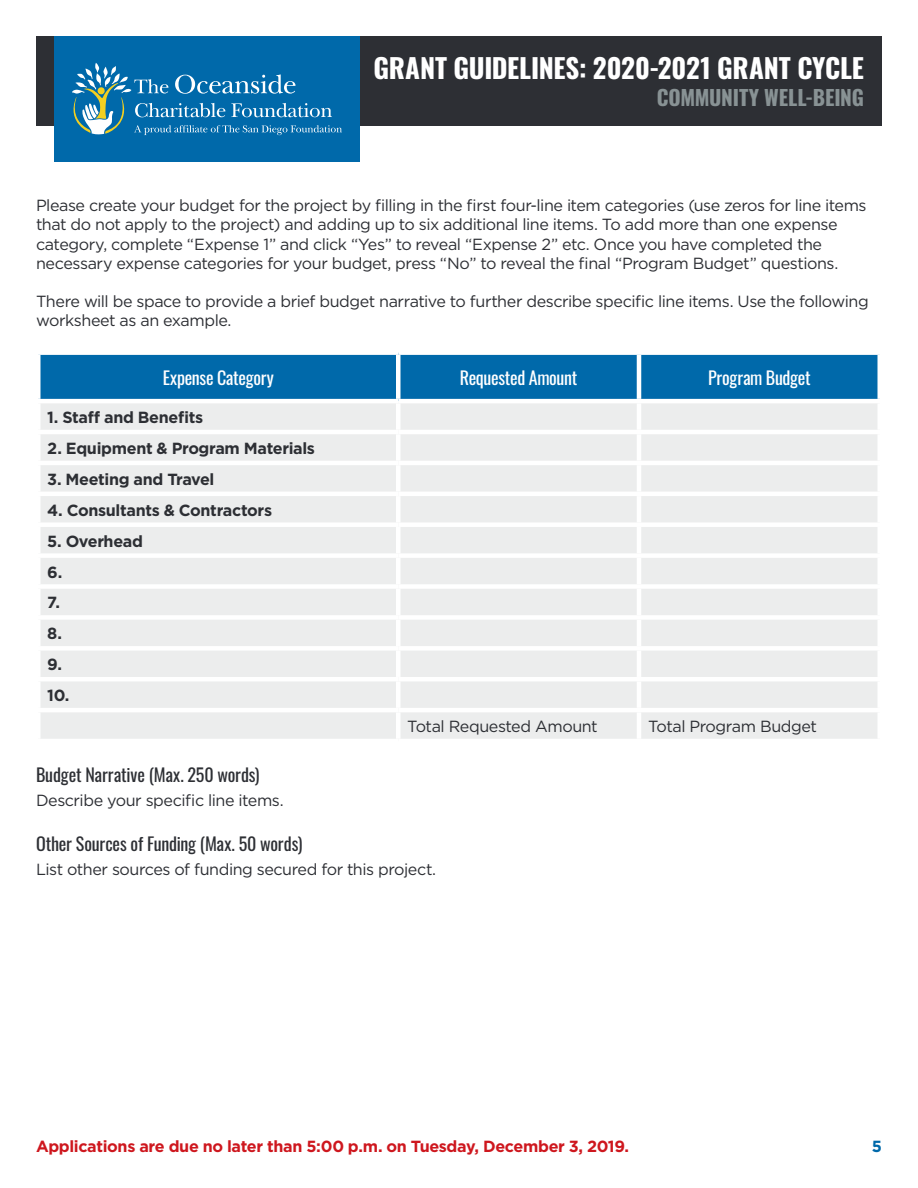
<style>
.page{position:relative;width:918px;height:1188px;background:#fff}
.page>*{position:absolute;margin:0;border:0;box-sizing:border-box;transform-origin:0 0}
.t1{font:700 27px "Oswald";letter-spacing:-.005em;color:#fff}
.t2{font:700 21px "Oswald";letter-spacing:-.01em;color:#889294}
.t3{font:18px "Oswald";letter-spacing:-.01em;color:#2d2f34}
.t4{font:18px "Oswald";letter-spacing:-.02em;color:#fff}
.t5{font:16.2px/19.5px "Gotham";letter-spacing:-.025em;color:#2d2f34}
.t6{font:700 16.2px/30.9px "Gotham";letter-spacing:-.02em;color:#2d2f34}
.t7{font:700 16.2px "Gotham";letter-spacing:-.02em;color:#ce171e}
.t8{font:700 16.2px "Gotham";color:#0069aa}
</style>
<div class="page">
<div style="left:36px;top:36px;width:846px;height:89px;background:#2d2f34"></div>
<div style="left:54px;top:36px;width:306px;height:126px;background:#0069aa"></div>
<svg style="left:72px;top:63px;width:270px;height:72px"></svg>
<div style="left:40px;top:355px;width:838px;height:44px;background:#0069aa"></div>
<div style="left:41px;top:403px;width:836px;height:336px;background:#eceded"></div>
<hr style="left:396px;top:434px;width:4px;height:27px;background:#fff">
<hr style="left:396px;top:465px;width:4px;height:27px;background:#fff">
<hr style="left:396px;top:496px;width:4px;height:26px;background:#fff">
<hr style="left:396px;top:527px;width:4px;height:26px;background:#fff">
<hr style="left:396px;top:558px;width:4px;height:26px;background:#fff">
<hr style="left:396px;top:589px;width:4px;height:26px;background:#fff">
<hr style="left:396px;top:620px;width:4px;height:26px;background:#fff">
<hr style="left:396px;top:651px;width:4px;height:26px;background:#fff">
<hr style="left:396px;top:681px;width:4px;height:27px;background:#fff">
<hr style="left:396px;top:712px;width:4px;height:27px;background:#fff">
<hr style="left:396px;top:355px;width:4px;height:44px;background:#fff">
<hr style="left:637px;top:403px;width:4px;height:27px;background:#fff">
<hr style="left:637px;top:434px;width:4px;height:27px;background:#fff">
<hr style="left:36px;top:461px;width:362px;height:4px;background:#fff">
<hr style="left:398px;top:461px;width:241px;height:4px;background:#fff">
<hr style="left:639px;top:461px;width:243px;height:4px;background:#fff">
<hr style="left:637px;top:465px;width:4px;height:27px;background:#fff">
<hr style="left:36px;top:492px;width:362px;height:4px;background:#fff">
<hr style="left:398px;top:492px;width:241px;height:4px;background:#fff">
<hr style="left:639px;top:492px;width:243px;height:4px;background:#fff">
<hr style="left:637px;top:496px;width:4px;height:26px;background:#fff">
<div style="left:36px;top:522px;width:362px;height:5px;background:#fff"></div>
<div style="left:398px;top:522px;width:241px;height:5px;background:#fff"></div>
<div style="left:639px;top:522px;width:243px;height:5px;background:#fff"></div>
<hr style="left:637px;top:527px;width:4px;height:26px;background:#fff">
<div style="left:36px;top:553px;width:362px;height:5px;background:#fff"></div>
<div style="left:398px;top:553px;width:241px;height:5px;background:#fff"></div>
<div style="left:639px;top:553px;width:243px;height:5px;background:#fff"></div>
<hr style="left:637px;top:558px;width:4px;height:26px;background:#fff">
<div style="left:36px;top:584px;width:362px;height:5px;background:#fff"></div>
<div style="left:398px;top:584px;width:241px;height:5px;background:#fff"></div>
<div style="left:639px;top:584px;width:243px;height:5px;background:#fff"></div>
<hr style="left:637px;top:589px;width:4px;height:26px;background:#fff">
<div style="left:36px;top:615px;width:362px;height:5px;background:#fff"></div>
<div style="left:398px;top:615px;width:241px;height:5px;background:#fff"></div>
<div style="left:639px;top:615px;width:243px;height:5px;background:#fff"></div>
<hr style="left:637px;top:620px;width:4px;height:26px;background:#fff">
<div style="left:36px;top:646px;width:362px;height:5px;background:#fff"></div>
<div style="left:398px;top:646px;width:241px;height:5px;background:#fff"></div>
<div style="left:639px;top:646px;width:243px;height:5px;background:#fff"></div>
<hr style="left:637px;top:651px;width:4px;height:26px;background:#fff">
<hr style="left:36px;top:677px;width:362px;height:4px;background:#fff">
<hr style="left:398px;top:677px;width:241px;height:4px;background:#fff">
<hr style="left:639px;top:677px;width:243px;height:4px;background:#fff">
<hr style="left:637px;top:681px;width:4px;height:27px;background:#fff">
<hr style="left:637px;top:712px;width:4px;height:27px;background:#fff">
<hr style="left:637px;top:355px;width:4px;height:44px;background:#fff">
<hr style="left:396px;top:403px;width:4px;height:27px;background:#fff">
<hr style="left:36px;top:430px;width:362px;height:4px;background:#fff">
<hr style="left:398px;top:430px;width:241px;height:4px;background:#fff">
<hr style="left:639px;top:430px;width:243px;height:4px;background:#fff">
<hr style="left:36px;top:708px;width:362px;height:4px;background:#fff">
<hr style="left:398px;top:708px;width:241px;height:4px;background:#fff">
<hr style="left:639px;top:708px;width:243px;height:4px;background:#fff">
<h1 class="t1" style="left:374px;top:54px;width:492px">GRANT GUIDELINES: 2020-2021 GRANT CYCLE</h1>
<p class="t2" style="left:657px;top:86px;width:209px">COMMUNITY WELL-BEING</p>
<p class="t5" style="left:36px;top:195px;width:832px">Please create your budget for the project by filling in the first four-line item categories (use zeros for line items that do not apply to the project) and adding up to six additional line items. To add more than one expense category, complete “Expense 1” and click “Yes” to reveal “Expense 2” etc. Once you have completed the necessary expense categories for your budget, press “No” to reveal the final “Program Budget” questions.</p>
<p class="t5" style="left:36px;top:291px;width:834px">There will be space to provide a brief budget narrative to further describe specific line items. Use the following worksheet as an example.</p>
<p class="t4" style="left:163px;top:361px;width:113px">Expense Category</p>
<p class="t4" style="left:460px;top:361px;width:119px">Requested Amount</p>
<p class="t4" style="left:708px;top:361px;width:104px">Program Budget</p>
<p class="t6" style="left:47px;top:402px;width:158px">1. Staff and Benefits</p>
<p class="t6" style="left:47px;top:433px;width:269px">2. Equipment &amp; Program Materials</p>
<p class="t6" style="left:47px;top:464px;width:169px">3. Meeting and Travel</p>
<p class="t6" style="left:47px;top:494px;width:226px">4. Consultants &amp; Contractors</p>
<p class="t6" style="left:47px;top:525px;width:97px">5. Overhead<br>6.<br>7.<br>8.<br>9.<br>10.</p>
<p class="t5" style="left:407px;top:716px;width:192px">Total Requested Amount</p>
<p class="t5" style="left:648px;top:716px;width:171px">Total Program Budget</p>
<p class="t3" style="left:36px;top:759px;width:225px">Budget Narrative (Max. 250 words)</p>
<p class="t5" style="left:36px;top:790px;width:249px">Describe your specific line items.</p>
<p class="t3" style="left:36px;top:828px;width:268px">Other Sources of Funding (Max. 50 words)</p>
<p class="t5" style="left:36px;top:859px;width:402px">List other sources of funding secured for this project.</p>
<p class="t7" style="left:36px;top:1136px;width:595px">Applications are due no later than 5:00 p.m. on Tuesday, December 3, 2019.</p>
<p class="t8" style="left:872px;top:1136px;width:12px">5</p>
</div>
